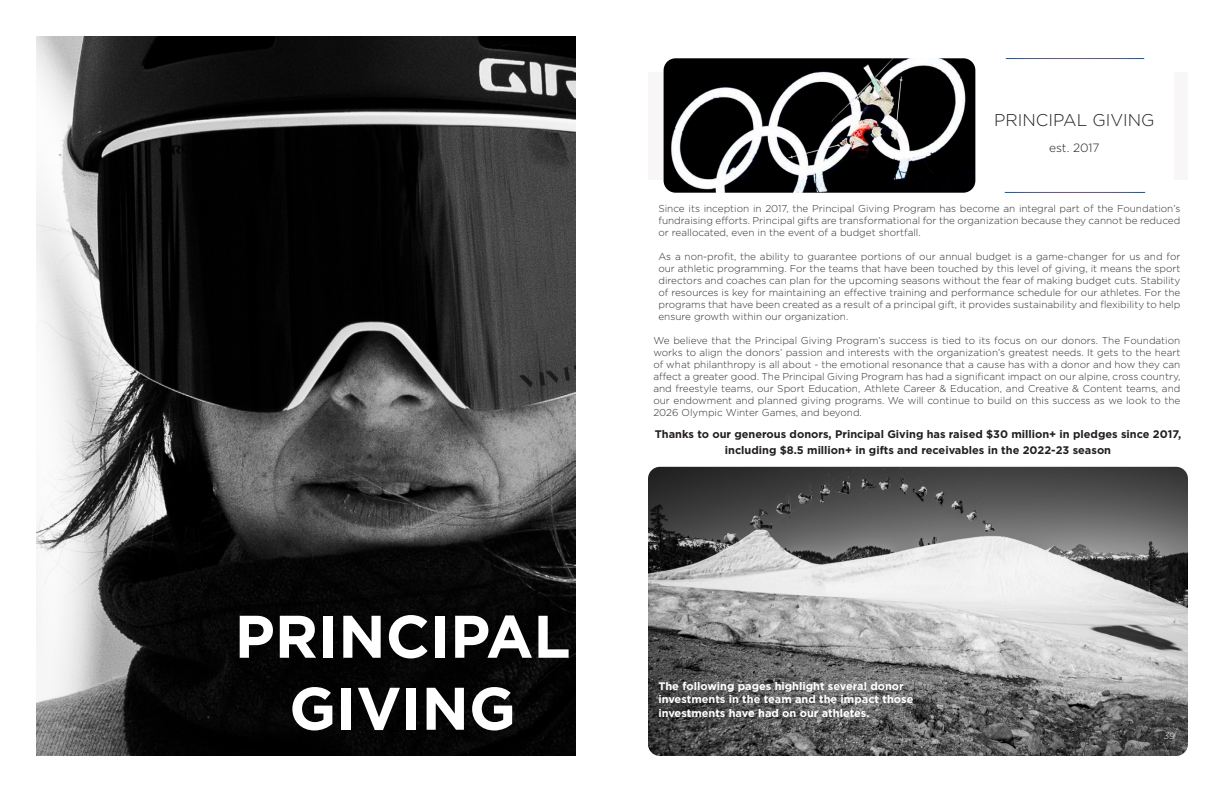
<style>
.page{position:relative;width:1224px;height:792px;background:#fff}
.page>*{position:absolute;margin:0;border:0;box-sizing:border-box;transform-origin:0 0}
.t1{font:700 60px/72px "Gotham HTF";color:#fff;text-align:center}
.t2{font:300 17px "Gotham HTF";color:#231f20}
.t3{font:300 12px "Gotham HTF";color:#231f20}
.t4{font:700 11px/16px "Gotham HTF";color:#231f20;text-align:center}
.t5{font:700 11px/13.2px "Gotham HTF";color:#fff}
.t6{font:300 10px/12px "Gotham HTF";color:#312f30;text-align:justify}
.t7{font:italic 300 9px "Gotham HTF";color:#fff}
</style>
<div class="page">
<img style="left:36px;top:36px;width:540px;height:720px">
<img style="left:648px;top:467px;width:540px;height:289px">
<div style="left:648px;top:73px;width:540px;height:107px;background:#f6f3f3"></div>
<div style="left:976px;top:59px;width:197px;height:133px;background:#fff;border-radius:12px"></div>
<div style="left:975px;top:58px;width:199px;height:135px;border:1px solid #fff;border-radius:12px"></div>
<img style="left:664px;top:58px;width:311px;height:135px">
<p class="t1" style="left:235px;top:599px;width:337px">PRINCIPAL<br>GIVING</p>
<p class="t2" style="left:994px;top:110px;width:162px">PRINCIPAL GIVING</p>
<p class="t3" style="left:1049px;top:141px;width:52px">est. 2017</p>
<p class="t6" style="left:658px;top:202px;width:524px">Since its inception in 2017, the Principal Giving Program has become an integral part of the Foundation’s fundraising efforts. Principal gifts are transformational for the organization because they cannot be reduced or reallocated, even in the event of a budget shortfall.</p>
<p class="t6" style="left:658px;top:250px;width:524px">As a non-profit, the ability to guarantee portions of our annual budget is a game-changer for us and for our athletic programming. For the teams that have been touched by this level of giving, it means the sport directors and coaches can plan for the upcoming seasons without the fear of making budget cuts. Stability of resources is key for maintaining an effective training and performance schedule for our athletes. For the programs that have been created as a result of a principal gift, it provides sustainability and flexibility to help ensure growth within our organization.</p>
<p class="t6" style="left:653px;top:334px;width:529px">We believe that the Principal Giving Program’s success is tied to its focus on our donors. The Foundation works to align the donors’ passion and interests with the organization’s greatest needs. It gets to the heart of what philanthropy is all about - the emotional resonance that a cause has with a donor and how they can affect a greater good. The Principal Giving Program has had a significant impact on our alpine, cross country, and freestyle teams, our Sport Education, Athlete Career &amp; Education, and Creative &amp; Content teams, and our endowment and planned giving programs. We will continue to build on this success as we look to the 2026 Olympic Winter Games, and beyond.</p>
<p class="t4" style="left:655px;top:426px;width:528px">Thanks to our generous donors, Principal Giving has raised $30 million+ in pledges since 2017, including $8.5 million+ in gifts and receivables in the 2022-23 season</p>
<p class="t5" style="left:658px;top:680px;width:257px">The following pages highlight several donor investments in the team and the impact those investments have had on our athletes.</p>
<p class="t7" style="left:1164px;top:731px;width:13px">39</p>
</div>
